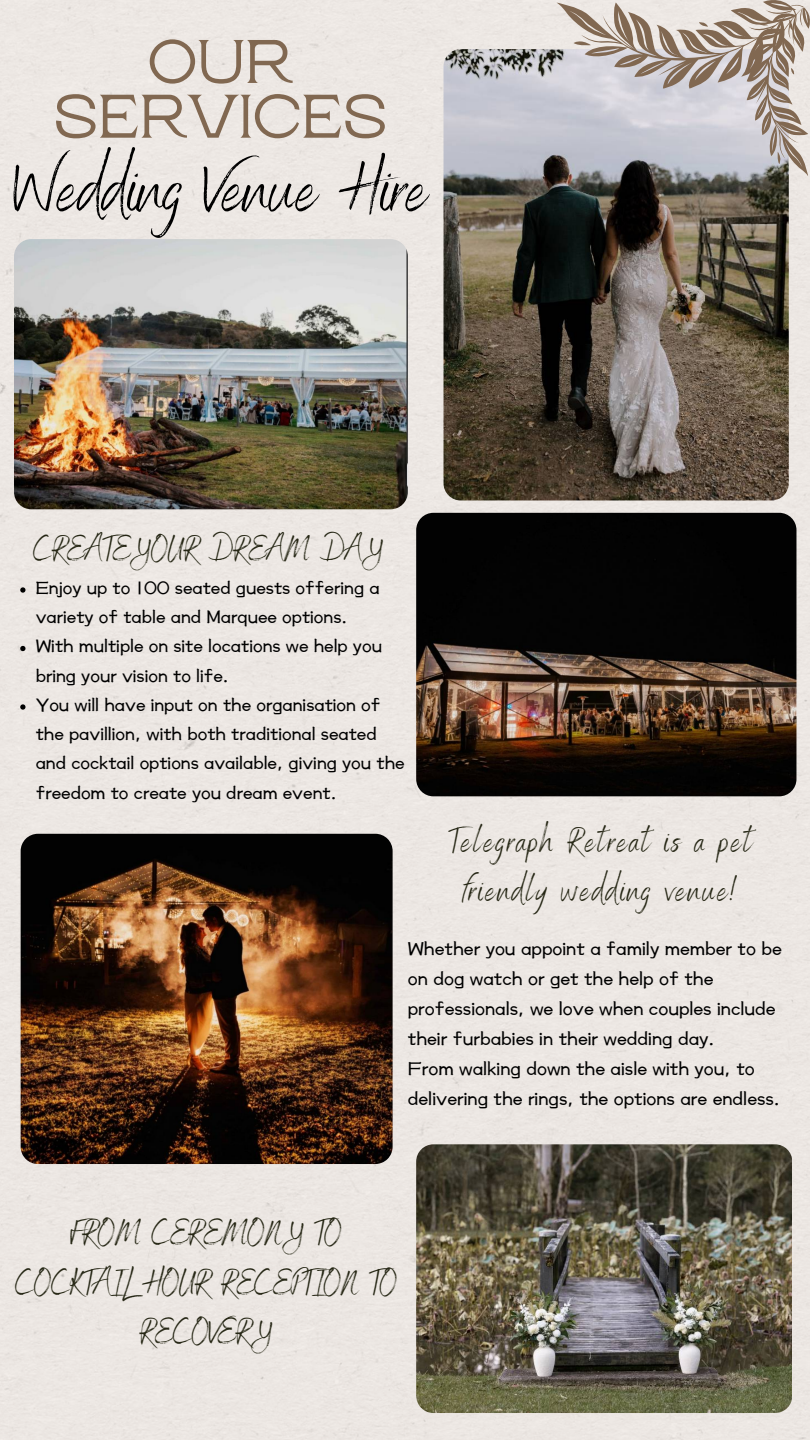
<style>
.page{position:relative;width:810px;height:1440px;background:#ece7e3}
.page>*{position:absolute;margin:0;border:0;box-sizing:border-box;transform-origin:0 0}
.t1{font:73px "Benedict";color:#000}
.t2{font:61.4px/54.8px "Rasputin";color:#816851;text-align:center}
.t3{font:35.6px/49.5px "Benedict";color:#252614;text-align:center}
.t4{font:35px/48.8px "Benedict";letter-spacing:.06em;color:#252614;text-align:center}
.t5{font:35px "Benedict";color:#252614}
.t6{font:900 21.7px/30px "Canva Li Zheng";color:#000}
.t7{font:900 21px/29.2px "Canva Li Zheng";color:#000}
</style>
<div class="page">
<img style="left:444px;top:49px;width:345px;height:451px;border-radius:17px">
<svg style="left:556px;top:0;width:254px;height:176px;background:#c0bab9"></svg>
<img style="left:14px;top:239px;width:394px;height:270px;border-radius:17px">
<img style="left:416px;top:513px;width:380px;height:283px;border-radius:17px">
<img style="left:21px;top:834px;width:371px;height:330px">
<img style="left:416px;top:1144px;width:376px;height:269px;border-radius:17px">
<svg style="left:20px;top:587px;width:6px;height:6px"></svg>
<svg style="left:20px;top:646px;width:6px;height:5px"></svg>
<svg style="left:20px;top:704px;width:6px;height:6px"></svg>
<h2 class="t2" style="left:54px;top:35px;width:335px">OUR<br>SERVICES</h2>
<h1 class="t1" style="left:13px;top:141px;width:416px">Wedding Venue Hire</h1>
<h3 class="t5" style="left:33px;top:527px;width:351px">CREATEYOUR DREAM DAY</h3>
<p class="t7" style="left:36px;top:573px;width:371px">Enjoy up to 100 seated guests offering a variety of table and Marquee options.<br>With multiple on site locations we help you bring your vision to life.<br>You will have input on the organisation of the pavillion, with both traditional seated and cocktail options available, giving you the freedom to create you dream event.</p>
<h3 class="t4" style="left:449px;top:815px;width:304px">Telegraph Retreat is a pet friendly wedding venue!</h3>
<p class="t6" style="left:408px;top:934px;width:376px">Whether you appoint a family member to be on dog watch or get the help of the professionals, we love when couples include their furbabies in their wedding day.<br>From walking down the aisle with you, to delivering the rings, the options are endless.</p>
<h3 class="t3" style="left:15px;top:1206px;width:383px">FROM CEREMONY TO<br>COCKTAIL HOUR RECEPTION TO<br>RECOVERY</h3>
</div>
